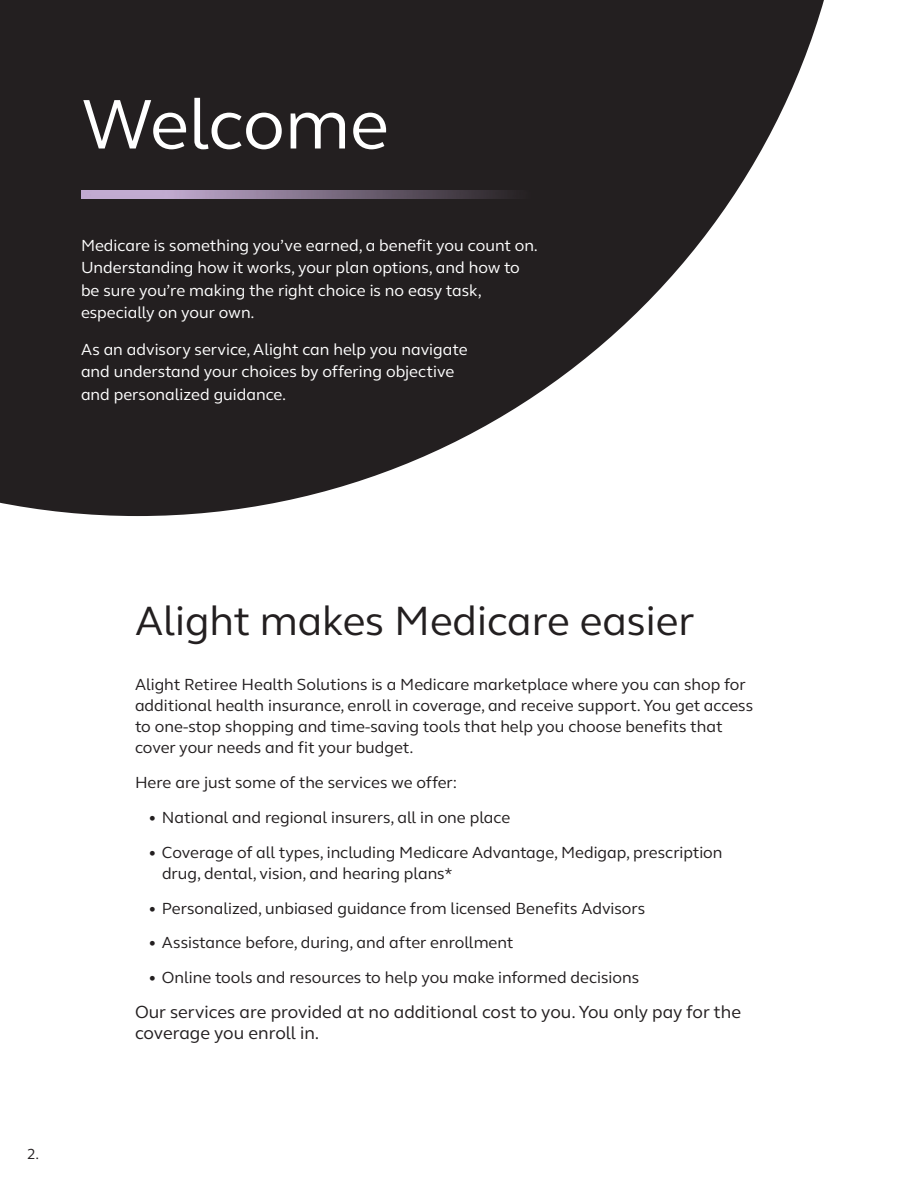
<style>
.page{position:relative;width:918px;height:1188px;background:#fff}
.page>*{position:absolute;margin:0;border:0;box-sizing:border-box;transform-origin:0 0}
.t1{font:72px "FS Thrive Elliot";letter-spacing:-.005em;color:#fff}
.t2{font:42px "FS Thrive Elliot";color:#231f20}
.t3{font:18px/21px "FS Thrive Elliot";color:#231f20}
.t4{font:16.5px/21px "FS Thrive Elliot";color:#231f20}
.t5{font:16.5px/22.5px "FS Thrive Elliot";color:#fff}
.t6{font:15px "FS Thrive Elliot";color:#231f20}
</style>
<div class="page">
<svg style="left:0;top:0;width:824px;height:516px;fill:#231f20"></svg>
<img style="left:81px;top:190px;width:455px;height:9px">
<p class="t1" style="left:81px;top:81px;width:309px">Welcome</p>
<p class="t5" style="left:81px;top:234px;width:459px">Medicare is something you’ve earned, a benefit you count on.<br>Understanding how it works, your plan options, and how to be sure you’re making the right choice is no easy task, especially on your own.</p>
<p class="t5" style="left:81px;top:338px;width:388px">As an advisory service, Alight can help you navigate and understand your choices by offering objective and personalized guidance.</p>
<p class="t6" style="left:27px;top:1145px;width:14px">2.</p>
<p class="t2" style="left:135px;top:595px;width:561px">Alight makes Medicare easier</p>
<p class="t4" style="left:135px;top:674px;width:620px">Alight Retiree Health Solutions is a Medicare marketplace where you can shop for additional health insurance, enroll in coverage, and receive support. You get access to one-stop shopping and time-saving tools that help you choose benefits that cover your needs and fit your budget.</p>
<p class="t4" style="left:135px;top:772px;width:324px">Here are just some of the services we offer:</p>
<p class="t4" style="left:148px;top:807px;width:363px">• National and regional insurers, all in one place</p>
<p class="t4" style="left:162px;top:842px;width:562px;text-indent:-14px">• Coverage of all types, including Medicare Advantage, Medigap, prescription drug, dental, vision, and hearing plans*</p>
<p class="t4" style="left:148px;top:898px;width:498px">• Personalized, unbiased guidance from licensed Benefits Advisors</p>
<p class="t4" style="left:148px;top:932px;width:367px">• Assistance before, during, and after enrollment</p>
<p class="t4" style="left:148px;top:967px;width:492px">• Online tools and resources to help you make informed decisions</p>
<p class="t3" style="left:135px;top:1002px;width:608px">Our services are provided at no additional cost to you. You only pay for the coverage you enroll in.</p>
</div>
